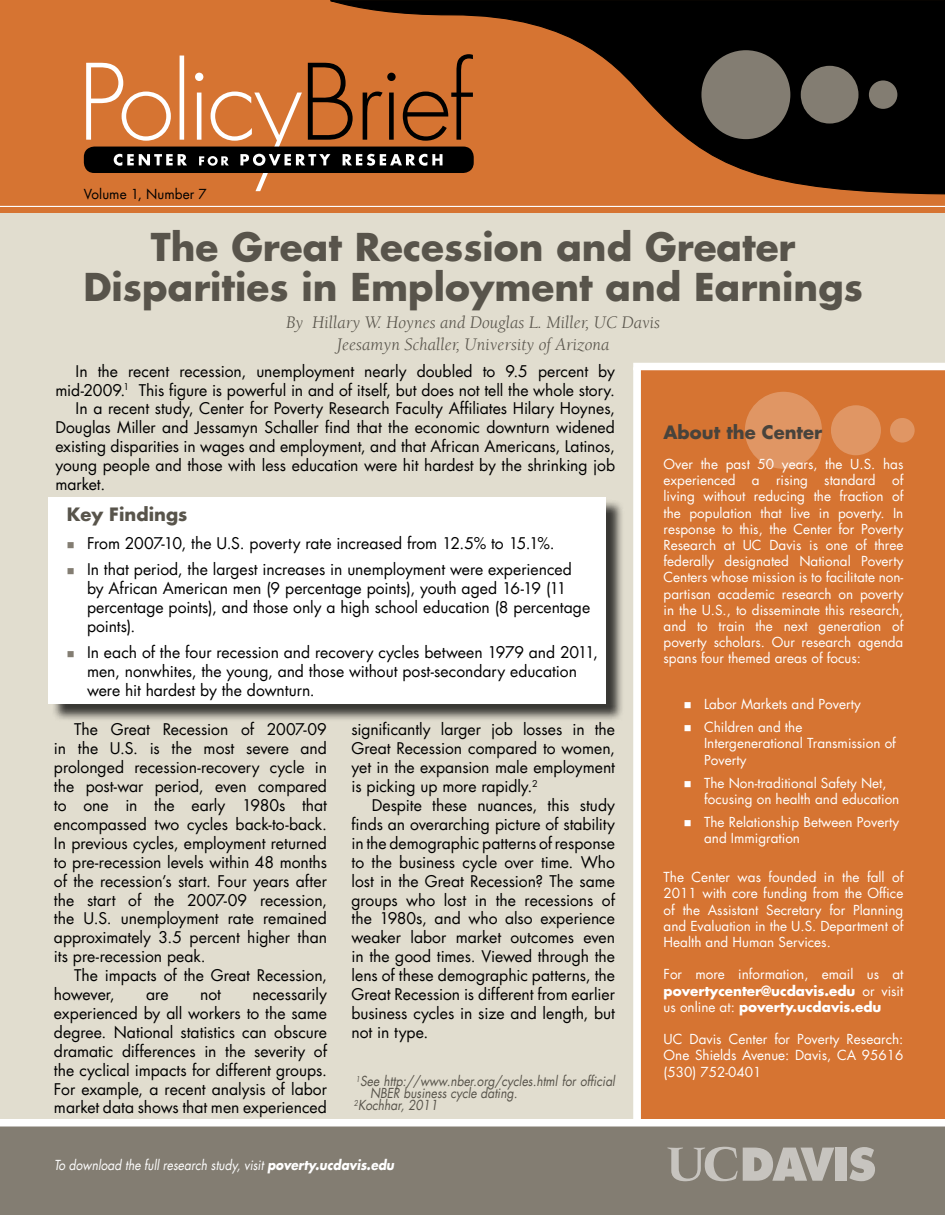
<style>
.page{position:relative;width:945px;height:1215px;background:#fff}
.page>*{position:absolute;margin:0;border:0;box-sizing:border-box;transform-origin:0 0}
.t1{font:700 37.5px/40.5px "Futura UC Davis";color:#58544b;text-align:center}
.t2{font:italic 18px/21px "Berkeley UC Davis";color:#58544b;text-align:center}
.t3{font:700 18px "Futura UC Davis";color:#48433c}
.t4{font:700 18px "Futura UC Davis";color:#58544b}
.t5{font:15.75px/18.9px "Futura UC Davis";color:#000;text-align:justify}
.t6{font:13.5px/16.2px "Futura UC Davis";color:#fff;text-align:justify}
.t7{font:italic 13.5px "Futura UC Davis";color:#58544b;scale:.89 1}
.t8{font:italic 13.5px "Futura UC Davis";color:#fff;scale:.89 1}
.t9{font:13.5px "Futura UC Davis";letter-spacing:.005em;color:#000}
.s1{font-weight:700}
.s2{color:#837d72}
</style>
<div class="page">
<div style="left:0;top:213px;width:945px;height:906px;background:#e1ddcf"></div>
<div style="left:0;top:1px;width:945px;height:212px;background:#d67432"></div>
<svg style="left:86px;top:55px;width:243px;height:136px"></svg>
<div style="left:0;top:1124px;width:945px;height:91px;background:#837d72"></div>
<svg style="left:849px;top:1147px;width:26px;height:34px"></svg>
<div style="left:836px;top:1148px;width:11px;height:33px;background:#c7c4bf"></div>
<svg style="left:667px;top:1146px;width:167px;height:36px"></svg>
<div style="left:0;top:1119px;width:945px;height:8px;background:#fff"></div>
<hr style="left:0;top:206px;width:945px;height:1px;background:#fff">
<svg style="left:329px;top:0;width:616px;height:195px"></svg>
<div style="left:701px;top:50px;width:89px;height:89px;background:#837d72;border-radius:50%"></div>
<div style="left:801px;top:66px;width:58px;height:58px;background:#837d72;border-radius:50%"></div>
<div style="left:869px;top:80px;width:28px;height:29px;background:#837d72;border-radius:50%"></div>
<div style="left:642px;top:364px;width:303px;height:755px;background:#d67432"></div>
<div style="left:745px;top:392px;width:77px;height:77px;background:#e09664;border-radius:50%"></div>
<div style="left:831px;top:405px;width:50px;height:50px;background:#e09664;border-radius:50%"></div>
<div style="left:890px;top:418px;width:25px;height:25px;background:#e09664;border-radius:50%"></div>
<div style="left:633px;top:363px;width:312px;height:7px;background:#fff"></div>
<div style="left:633px;top:367px;width:8px;height:752px;background:#fff"></div>
<div style="left:51px;top:499px;width:574px;height:223px;background:#000;opacity:.75"></div>
<div style="left:49px;top:497px;width:557px;height:206px;background:#fff"></div>
<p class="t9" style="left:84px;top:185px;width:125px">Volume 1, Number 7</p>
<h1 class="t1" style="left:83px;top:226px;width:781px">The Great Recession and Greater<br>Disparities in Employment and Earnings</h1>
<p class="t2" style="left:286px;top:312px;width:375px">By Hillary W. Hoynes and Douglas L. Miller, UC Davis<br>Jeesamyn Schaller, University of Arizona</p>
<p class="t5" style="left:76px;top:362px;width:541px">In the recent recession, unemployment nearly doubled to 9.5 percent by</p>
<p class="t5" style="left:55px;top:380px;width:561px">mid-2009.<sup>1</sup> This figure is powerful in and of itself, but does not tell the whole story.</p>
<p class="t5" style="left:76px;top:399px;width:541px">In a recent study, Center for Poverty Research Faculty Affiliates Hilary Hoynes,</p>
<p class="t5" style="left:55px;top:418px;width:561px">Douglas Miller and Jessamyn Schaller find that the economic downturn widened</p>
<p class="t5" style="left:55px;top:437px;width:561px">existing disparities in wages and employment, and that African Americans, Latinos,</p>
<p class="t5" style="left:55px;top:456px;width:561px">young people and those with less education were hit hardest by the shrinking job</p>
<p class="t5" style="left:55px;top:475px;width:51px">market.</p>
<p class="t3" style="left:664px;top:421px;width:160px">About the Center</p>
<p class="t6" style="left:664px;top:456px;width:241px">Over the past 50 years, the U.S. has experienced a rising standard of living without reducing the fraction of the population that live in poverty. In response to this, the Center for Poverty Research at UC Davis is one of three federally designated National Poverty Centers whose mission is to facilitate non&shy;partisan academic research on poverty in the U.S., to disseminate this research, and to train the next generation of poverty scholars. Our research agenda spans four themed areas of focus:</p>
<p class="t6" style="left:684px;top:696px;width:178px">■ Labor Markets and Poverty</p>
<p class="t6" style="left:704px;top:719px;width:193px;text-align:left;text-indent:-20px">■ Children and the<br>Intergenerational Transmission of<br>Poverty</p>
<p class="t6" style="left:704px;top:775px;width:197px;text-indent:-20px">■ The Non-traditional Safety Net, focusing on health and education</p>
<p class="t6" style="left:704px;top:814px;width:197px;text-indent:-20px">■ The Relationship Between Poverty and Immigration</p>
<p class="t6" style="left:664px;top:869px;width:241px">The Center was founded in the fall of 2011 with core funding from the Office of the Assistant Secretary for Planning and Evaluation in the U.S. Department of Health and Human Services.</p>
<p class="t6" style="left:664px;top:966px;width:241px">For more information, email us at <span class="s1">povertycenter@ucdavis.edu</span> or visit us online at: <span class="s1">poverty.ucdavis.edu</span></p>
<p class="t6" style="left:664px;top:1031px;width:241px">UC Davis Center for Poverty Research:<br>One Shields Avenue: Davis, CA 95616 (530) 752-0401</p>
<p class="t4" style="left:67px;top:502px;width:122px">Key Findings</p>
<p class="t5" style="left:67px;top:534px;width:490px"><span class="s2">■</span> From 2007-10, the U.S. poverty rate increased from 12.5% to 15.1%.</p>
<p class="t5" style="left:87px;top:560px;width:505px;text-align:left;text-indent:-20px"><span class="s2">■</span> In that period, the largest increases in unemployment were experienced by African American men (9 percentage points), youth aged 16-19 (11 percentage points), and those only a high school education (8 percentage points).</p>
<p class="t5" style="left:87px;top:643px;width:512px;text-align:left;text-indent:-20px"><span class="s2">■</span> In each of the four recession and recovery cycles between 1979 and 2011, men, nonwhites, the young, and those without post-secondary education were hit hardest by the downturn.</p>
<p class="t5" style="left:352px;top:720px;width:265px">significantly larger job losses in the Great Recession compared to women, yet in the expansion male employment is picking up more rapidly.<sup>2</sup></p>
<p class="t5" style="left:352px;top:796px;width:265px;text-indent:20px">Despite these nuances, this study finds an overarching picture of stability in the demographic patterns of response to the business cycle over time. Who lost in the Great Recession? The same groups who lost in the recessions of the 1980s, and who also experience weaker labor market outcomes even in the good times. Viewed through the lens of these demographic patterns, the Great Recession is different from earlier business cycles in size and length, but not in type.</p>
<p class="t7" style="left:356px;top:1073px;width:293px"><sup>1</sup>See http://www.nber.org/cycles.html for official</p>
<p class="t7" style="left:370px;top:1085px;width:167px">NBER business cycle dating.</p>
<p class="t7" style="left:354px;top:1097px;width:96px"><sup>2</sup>Kochhar, 2011</p>
<p class="t5" style="left:54px;top:720px;width:275px;text-indent:20px">The Great Recession of 2007-09 in the U.S. is the most severe and prolonged recession-recovery cycle in the post-war period, even compared to one in the early 1980s that encompassed two cycles back-to-back.<br>In previous cycles, employment returned to pre-recession levels within 48 months of the recession’s start. Four years after the start of the 2007-09 recession, the U.S. unemployment rate remained approximately 3.5 percent higher than its pre-recession peak.</p>
<p class="t5" style="left:54px;top:966px;width:275px;text-indent:20px">The impacts of the Great Recession, however,</p>
<p class="t5" style="left:54px;top:985px;width:275px;text-indent:198px">necessarily experienced by all workers to the same degree. National statistics can obscure dramatic differences in the severity of the cyclical impacts for different groups.<br>For example, a recent analysis of labor market data shows that men experienced</p>
<p class="t5" style="left:146px;top:985px;width:24px">are</p>
<p class="t5" style="left:200px;top:985px;width:22px">not</p>
<p class="t8" style="left:54px;top:1157px;width:384px">To download the full research study, visit <span class="s1">poverty.ucdavis.edu</span></p>
</div>
